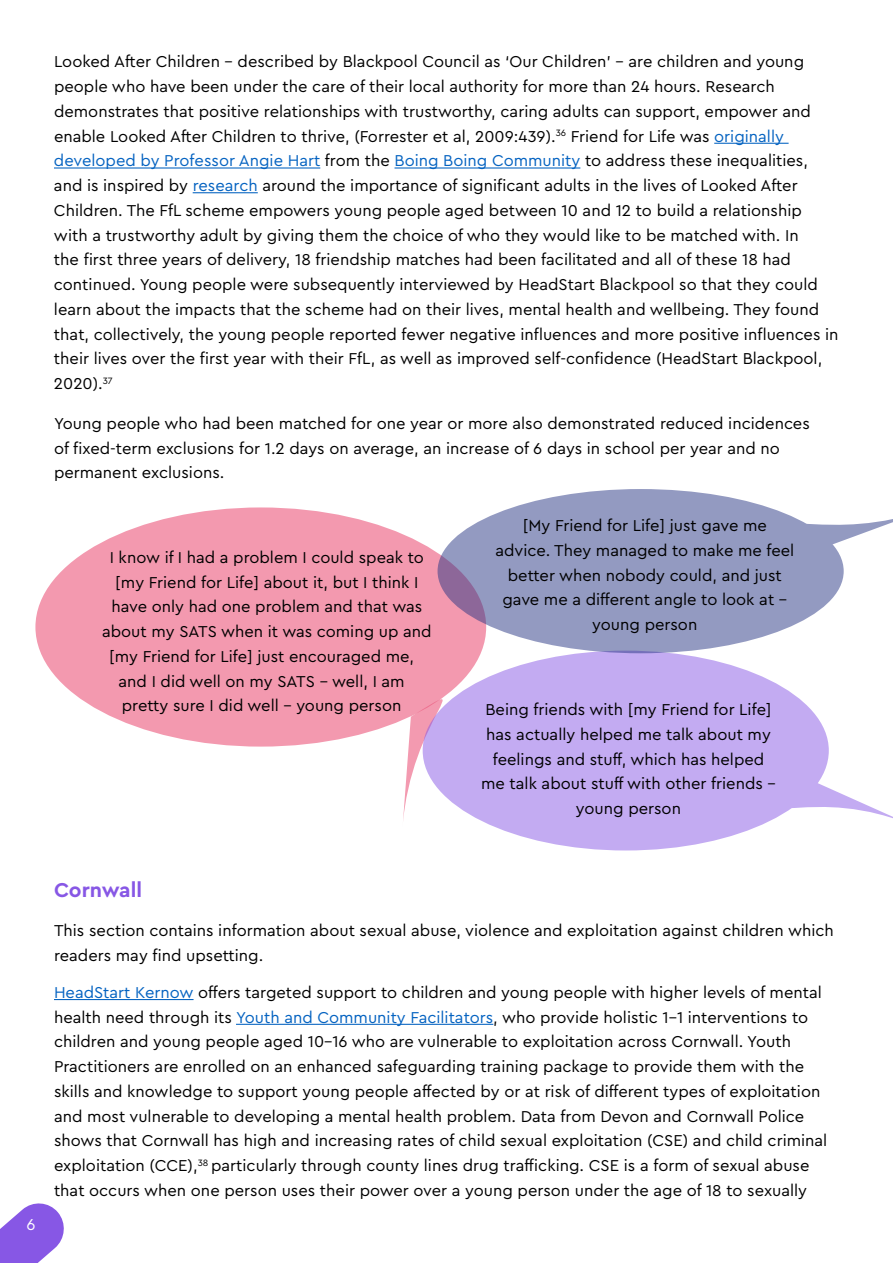
<style>
.page{position:relative;width:893px;height:1263px;background:#fff}
.page>*{position:absolute;margin:0;border:0;box-sizing:border-box;transform-origin:0 0}
.t1{font:700 21px "Cera Pro";color:#8757e5}
.t2{font:16.5px/24.8px "Cera Pro";color:#000}
.t3{font:16.5px "Cera Pro";color:#fff}
.s1{color:#0563c1}
</style>
<div class="page">
<svg style="left:0;top:1203px;width:64px;height:60px"></svg>
<hr style="left:714px;top:143px;width:75px;height:1px;background:#0563c1">
<hr style="left:54px;top:167px;width:266px;height:2px;background:#0563c1">
<hr style="left:394px;top:167px;width:186px;height:2px;background:#0563c1">
<hr style="left:193px;top:192px;width:65px;height:1px;background:#0563c1">
<hr style="left:54px;top:999px;width:140px;height:1px;background:#0563c1">
<hr style="left:236px;top:1024px;width:257px;height:1px;background:#0563c1">
<svg style="left:403px;top:671px;width:80px;height:151px"></svg>
<div style="left:35px;top:507px;width:451px;height:240px;background:#f399af;border-radius:50%"></div>
<div style="left:423px;top:651px;width:406px;height:199px;background:#c3abf2;border-radius:50%"></div>
<svg style="left:741px;top:781px;width:152px;height:52px"></svg>
<div style="left:438px;top:489px;width:406px;height:164px;background:#939ac1;border-radius:50%"></div>
<svg style="left:755px;top:503px;width:138px;height:43px"></svg>
<p class="t2" style="left:54px;top:49px;width:786px">Looked After Children – described by Blackpool Council as ‘Our Children’ - are children and young people who have been under the care of their local authority for more than 24 hours. Research demonstrates that positive relationships with trustworthy, caring adults can support, empower and enable Looked After Children to thrive, (Forrester et al, 2009:439).<sup>36</sup> Friend for Life was <span class="s1">originally developed by Professor Angie Hart</span> from the <span class="s1">Boing Boing Community</span> to address these inequalities, and is inspired by <span class="s1">research</span> around the importance of significant adults in the lives of Looked After Children. The FfL scheme empowers young people aged between 10 and 12 to build a relationship with a trustworthy adult by giving them the choice of who they would like to be matched with. In<br>the first three years of delivery, 18 friendship matches had been facilitated and all of these 18 had continued. Young people were subsequently interviewed by HeadStart Blackpool so that they could learn about the impacts that the scheme had on their lives, mental health and wellbeing. They found that, collectively, the young people reported fewer negative influences and more positive influences in their lives over the first year with their FfL, as well as improved self-confidence (HeadStart Blackpool, 2020).<sup>37</sup></p>
<p class="t2" style="left:54px;top:410px;width:757px">Young people who had been matched for one year or more also demonstrated reduced incidences of fixed-term exclusions for 1.2 days on average, an increase of 6 days in school per year and no permanent exclusions.</p>
<p class="t2" style="left:495px;top:512px;width:300px;text-align:center">[My Friend for Life] just gave me advice. They managed to make me feel better when nobody could, and just gave me a different angle to look at – young person</p>
<p class="t2" style="left:110px;top:544px;width:316px">I know if I had a problem I could speak to</p>
<p class="t2" style="left:115px;top:569px;width:305px">[my Friend for Life] about it, but I think I</p>
<p class="t2" style="left:111px;top:594px;width:312px">have only had one problem and that was</p>
<p class="t2" style="left:102px;top:618px;width:331px">about my SATS when it was coming up and</p>
<p class="t2" style="left:109px;top:643px;width:307px">[my Friend for Life] just encouraged me,</p>
<p class="t2" style="left:119px;top:668px;width:288px">and I did well on my SATS – well, I am</p>
<p class="t2" style="left:122px;top:693px;width:281px">pretty sure I did well – young person</p>
<p class="t2" style="left:481px;top:696px;width:295px;text-align:center">Being friends with [my Friend for Life] has actually helped me talk about my feelings and stuff, which has helped me talk about stuff with other friends – young person</p>
<p class="t3" style="left:26px;top:1213px;width:11px">6</p>
<p class="t1" style="left:54px;top:876px;width:90px">Cornwall</p>
<p class="t2" style="left:54px;top:918px;width:781px">This section contains information about sexual abuse, violence and exploitation against children which readers may find upsetting.</p>
<p class="t2" style="left:54px;top:979px;width:775px"><span class="s1">HeadStart Kernow</span> offers targeted support to children and young people with higher levels of mental health need through its <span class="s1">Youth and Community Facilitators</span>, who provide holistic 1-1 interventions to children and young people aged 10-16 who are vulnerable to exploitation across Cornwall. Youth Practitioners are enrolled on an enhanced safeguarding training package to provide them with the skills and knowledge to support young people affected by or at risk of different types of exploitation and most vulnerable to developing a mental health problem. Data from Devon and Cornwall Police shows that Cornwall has high and increasing rates of child sexual exploitation (CSE) and child criminal exploitation (CCE),<sup>38</sup> particularly through county lines drug trafficking. CSE is a form of sexual abuse that occurs when one person uses their power over a young person under the age of 18 to sexually</p>
</div>
